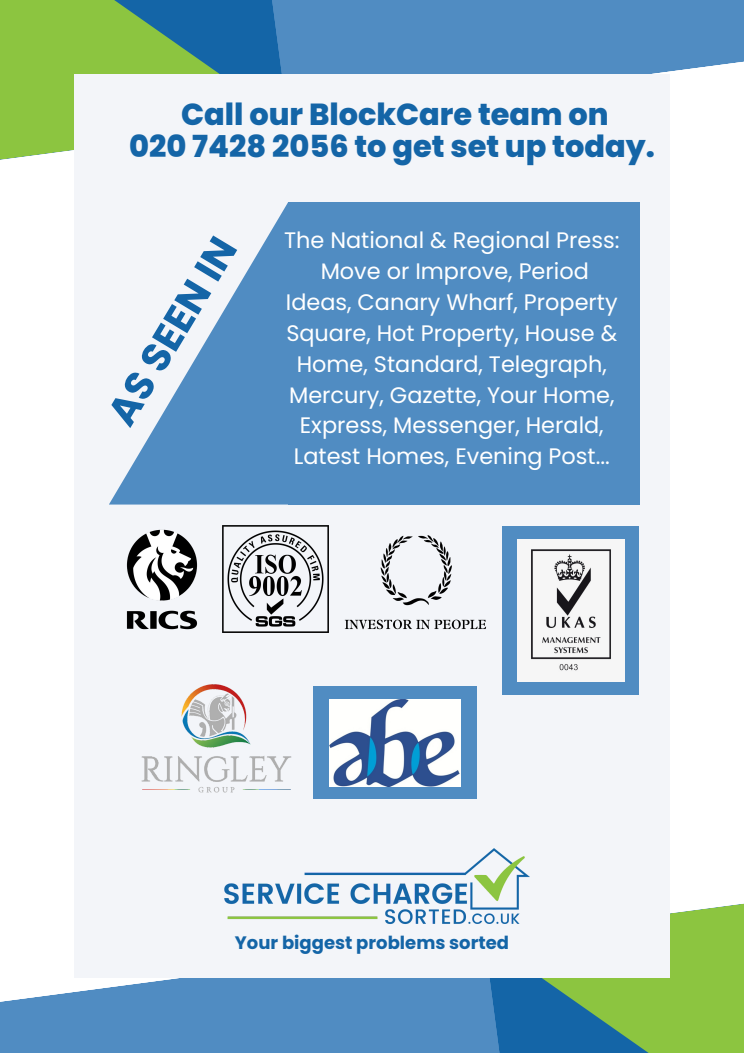
<style>
.page{position:relative;width:744px;height:1053px;background:#fff}
.page>*{position:absolute;margin:0;border:0;box-sizing:border-box;transform-origin:0 0}
.t1{font:700 40px "Poppins";color:#1465a7}
.t2{font:800 30.4px "Poppins";color:#1465a7}
.t3{font:22.4px/30.9px "Poppins";color:#fff;text-align:center}
.t4{font:700 18px "Poppins";color:#1465a7}
</style>
<div class="page">
<div style="left:288px;top:0;width:456px;height:74px;background:#508cc2"></div>
<div style="left:0;top:978px;width:484px;height:74px;background:#508cc2"></div>
<svg style="left:484px;top:903px;width:260px;height:149px;fill:#8cc540"></svg>
<svg style="left:0;top:0;width:288px;height:160px;fill:#8cc540"></svg>
<div style="left:74px;top:74px;width:596px;height:904px;background:#f3f5f9"></div>
<img style="left:224px;top:848px;width:305px;height:76px">
<div style="left:288px;top:202px;width:351px;height:302px;background:#508cc2"></div>
<svg style="left:109px;top:202px;width:179px;height:302px"></svg>
<img style="left:222px;top:526px;width:107px;height:106px">
<img style="left:344px;top:535px;width:142px;height:95px">
<div style="left:502px;top:526px;width:137px;height:169px;background:#508cc2"></div>
<img style="left:517px;top:539px;width:107px;height:142px">
<img style="left:126px;top:529px;width:72px;height:101px">
<div style="left:313px;top:686px;width:164px;height:113px;background:#508cc2"></div>
<img style="left:330px;top:699px;width:130px;height:87px">
<img style="left:141px;top:684px;width:151px;height:109px">
<p class="t2" style="left:181px;top:93px;width:429px">Call our BlockCare team on</p>
<p class="t2" style="left:129px;top:125px;width:527px">020 7428 2056 to get set up today.</p>
<p class="t1" style="left:94px;top:407px;width:212px;rotate:-59deg">AS SEEN IN</p>
<p class="t3" style="left:284px;top:225px;width:337px">The National &amp; Regional Press:</p>
<p class="t3" style="left:286px;top:255px;width:333px">Move or Improve, Period<br>Ideas, Canary Wharf, Property<br>Square, Hot Property, House &amp;<br>Home, Standard, Telegraph,<br>Mercury, Gazette, Your Home,<br>Express, Messenger, Herald,<br>Latest Homes, Evening Post...</p>
<p class="t4" style="left:235px;top:930px;width:276px">Your biggest problems sorted</p>
</div>
